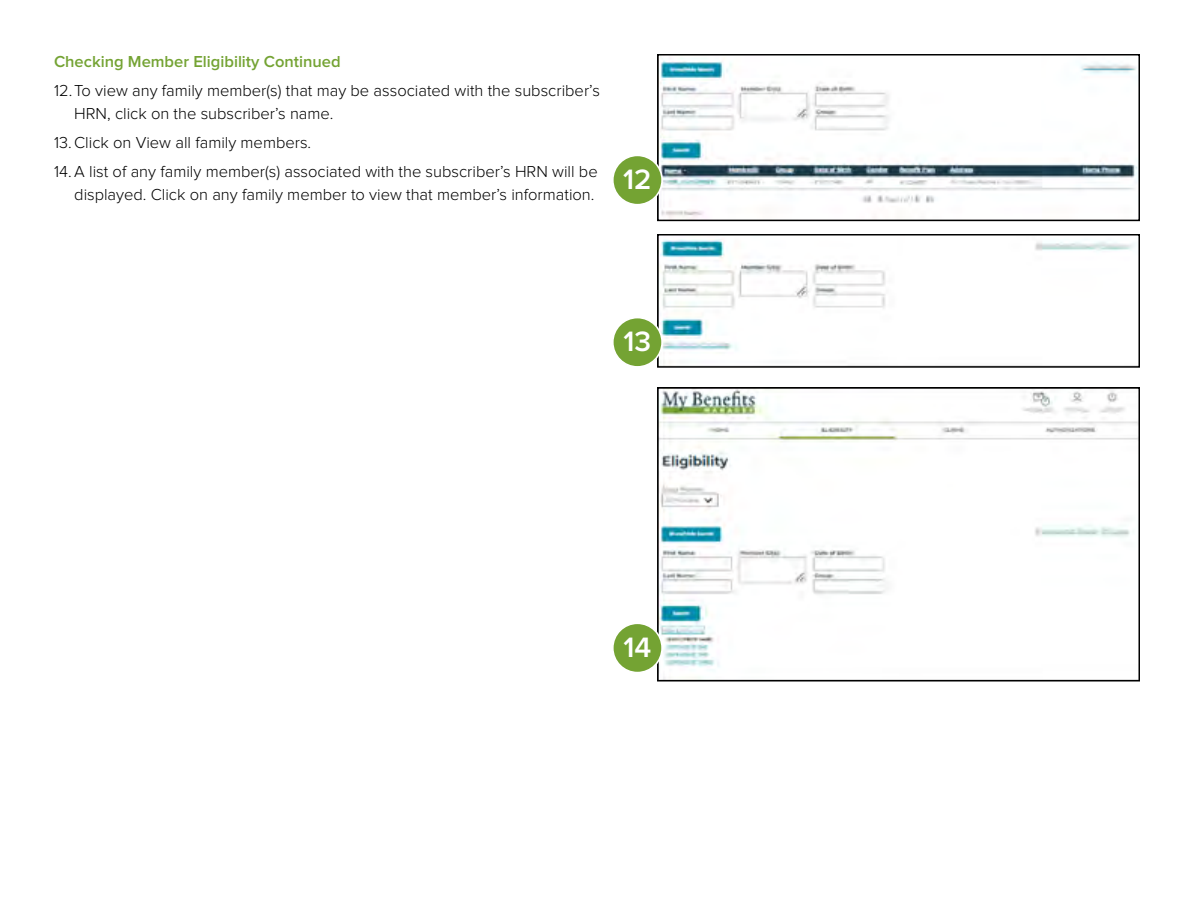
<style>
.page{position:relative;width:1200px;height:900px;background:#fff}
.page>*{position:absolute;margin:0;border:0;box-sizing:border-box;transform-origin:0 0}
.t1{font:600 29.1px "Proxima Nova";color:#fff}
.t2{font:300 16.5px/22.5px "Proxima Nova";color:#000}
.t3{font:600 16.5px "Proxima Nova";color:#74a333}
</style>
<div class="page">
<img style="left:660px;top:58px;width:477px;height:160px">
<div style="left:657px;top:54px;width:483px;height:167px;border:2px solid #000"></div>
<div style="left:613px;top:155px;width:49px;height:50px;background:#74a333;border-radius:50%"></div>
<div style="left:612px;top:155px;width:51px;height:50px;border:2px solid #fff;border-radius:50%"></div>
<img style="left:660px;top:239px;width:475px;height:125px">
<div style="left:657px;top:234px;width:483px;height:134px;border:2px solid #000"></div>
<div style="left:613px;top:318px;width:49px;height:49px;background:#74a333;border-radius:50%"></div>
<div style="left:612px;top:317px;width:51px;height:51px;border:2px solid #fff;border-radius:50%"></div>
<img style="left:660px;top:390px;width:477px;height:289px">
<div style="left:657px;top:387px;width:483px;height:295px;border:2px solid #000"></div>
<div style="left:613px;top:623px;width:49px;height:50px;background:#74a333;border-radius:50%"></div>
<div style="left:612px;top:623px;width:51px;height:50px;border:2px solid #fff;border-radius:50%"></div>
<p class="t3" style="left:54px;top:54px;width:288px">Checking Member Eligibility Continued</p>
<p class="t2" style="left:74px;top:80px;width:527px;text-indent:-20px">12.To view any family member(s) that may be associated with the subscriber’s<br>HRN, click on the subscriber’s name.</p>
<p class="t2" style="left:54px;top:132px;width:259px">13. Click on View all family members.</p>
<p class="t2" style="left:74px;top:161px;width:579px;text-indent:-20px">14. A list of any family member(s) associated with the subscriber’s HRN will be displayed. Click on any family member to view that member’s information. <sup>12</sup></p>
<h1 class="t1" style="left:624px;top:329px;width:29px">13</h1>
<h1 class="t1" style="left:623px;top:634px;width:29px">14</h1>
</div>
